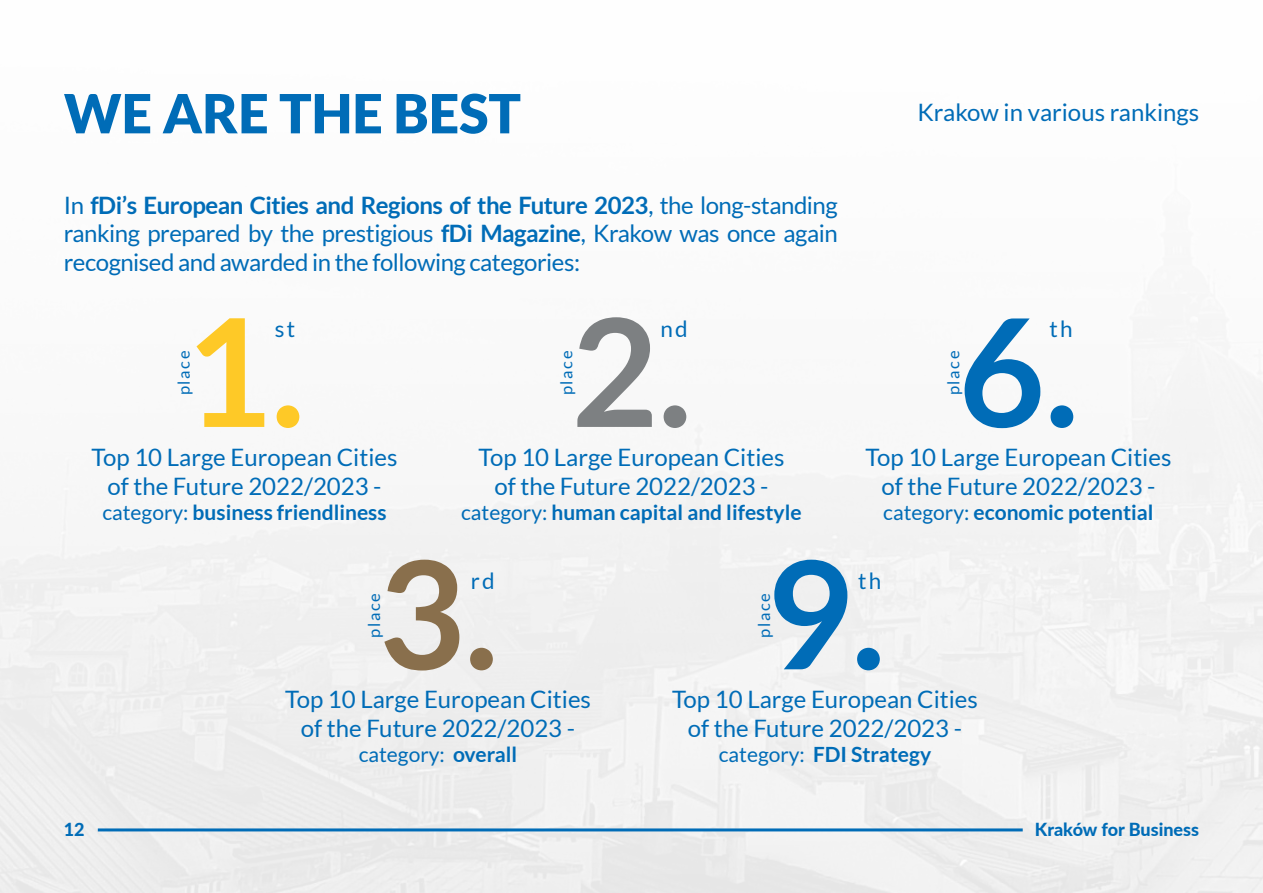
<style>
.page{position:relative;width:1263px;height:893px;background:#f7f7f7}
.page>*{position:absolute;margin:0;border:0;box-sizing:border-box;transform-origin:0 0}
.t1{font:700 150px "Lato";color:#006cb7}
.t2{font:700 150px "Lato";color:#fec927}
.t3{font:700 150px "Lato";color:#896f4c}
.t4{font:700 150px "Lato";color:#7d8082}
.t5{font:900 54px "Lato";color:#006cb7}
.t6{font:24px/28.8px "Lato";color:#006cb7;text-align:center}
.t7{font:22.5px "Lato";letter-spacing:.1em;color:#006cb7}
.t8{font:700 21px "Lato";color:#006cb7}
.t9{font:21px "Lato";color:#006cb7}
.t10{font:800 18px "Lato";color:#006cb7}
.t11{font:16.5px "Lato";letter-spacing:.1em;color:#006cb7}
.s1{font-weight:700}
.s2{font-weight:400}
</style>
<div class="page">
<hr style="left:98px;top:828px;width:925px;height:3px;background:#006cb7">
<h2 class="t5" style="left:64px;top:82px;width:459px">WE ARE THE BEST</h2>
<p class="t6" style="left:918px;top:98px;width:283px">Krakow in various rankings</p>
<p class="t6" style="left:64px;top:190px;width:775px;text-align:justify">In <span class="s1">fDi’s European Cities and Regions of the Future 2023</span>, the long-standing ranking prepared by the prestigious <span class="s1">fDi Magazine</span>, Krakow was once again recognised and awarded in the following categories:</p>
<h1 class="t4" style="left:571px;top:286px;width:122px">2.</h1>
<p class="t6" style="left:478px;top:443px;width:307px">Top 10 Large European Cities of the Future 2022/2023 -</p>
<p class="t8" style="left:461px;top:500px;width:342px"><span class="s2">category:</span> human capital and lifestyle</p>
<h1 class="t2" style="left:184px;top:286px;width:122px">1.</h1>
<p class="t6" style="left:92px;top:443px;width:307px">Top 10 Large European Cities of the Future 2022/2023 -</p>
<p class="t8" style="left:102px;top:500px;width:286px"><span class="s2">category:</span> business friendliness</p>
<h1 class="t3" style="left:378px;top:529px;width:122px">3.</h1>
<p class="t6" style="left:285px;top:685px;width:307px">Top 10 Large European Cities of the Future 2022/2023 -</p>
<p class="t9" style="left:359px;top:743px;width:160px">category: <span class="s1">overall</span></p>
<h1 class="t1" style="left:958px;top:286px;width:122px">6.</h1>
<p class="t6" style="left:865px;top:443px;width:307px">Top 10 Large European Cities of the Future 2022/2023 -</p>
<p class="t8" style="left:883px;top:500px;width:272px"><span class="s2">category:</span> economic potential</p>
<p class="t7" style="left:275px;top:316px;width:22px">st</p>
<p class="t7" style="left:660px;top:316px;width:29px">nd</p>
<p class="t7" style="left:1049px;top:316px;width:25px">th</p>
<p class="t11" style="left:175px;top:395px;width:46px;rotate:-90deg">place</p>
<p class="t11" style="left:557px;top:395px;width:46px;rotate:-90deg">place</p>
<p class="t11" style="left:944px;top:395px;width:46px;rotate:-90deg">place</p>
<h1 class="t1" style="left:765px;top:529px;width:122px">9.</h1>
<p class="t6" style="left:672px;top:685px;width:307px">Top 10 Large European Cities of the Future 2022/2023 -</p>
<p class="t8" style="left:719px;top:743px;width:214px"><span class="s2">category:</span> FDI Strategy</p>
<p class="t7" style="left:471px;top:568px;width:25px">rd</p>
<p class="t7" style="left:858px;top:568px;width:25px">th</p>
<p class="t11" style="left:365px;top:638px;width:46px;rotate:-90deg">place</p>
<p class="t11" style="left:755px;top:638px;width:46px;rotate:-90deg">place</p>
<p class="t10" style="left:64px;top:816px;width:22px">12</p>
<p class="t10" style="left:1035px;top:816px;width:166px">Kraków for Business</p>
</div>
